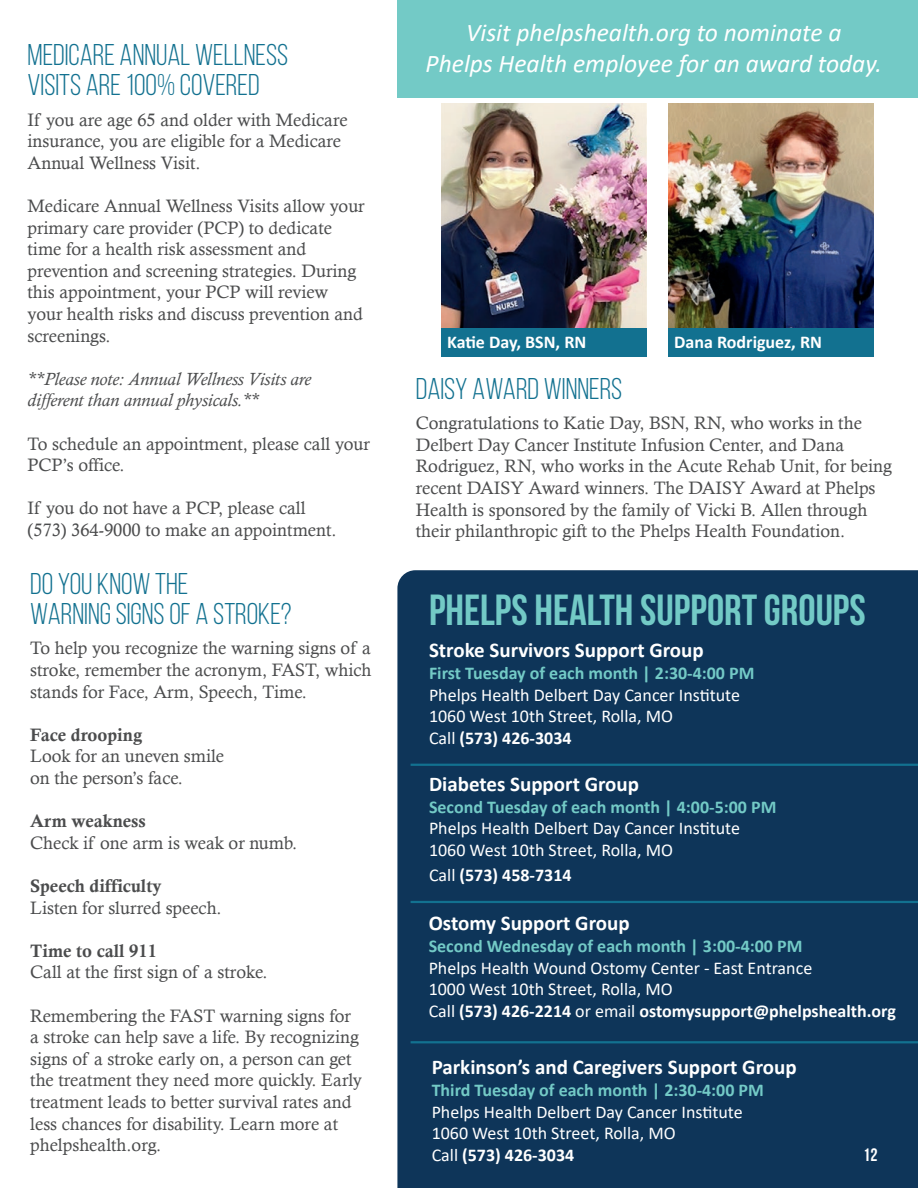
<style>
.page{position:relative;width:918px;height:1188px;background:#fff}
.page>*{position:absolute;margin:0;border:0;box-sizing:border-box;transform-origin:0 0}
.t1{font:700 43.5px "Bebas Neue";color:#73cac6}
.t2{font:30px/30px "Bebas Neue";color:#127190}
.t3{font:italic 25.5px/30.6px "Calibri";color:#fff;text-align:center}
.t4{font:700 21px "Calibri";color:#fff}
.t5{font:18px/21.6px "Calisto";color:#4b4c4d}
.t6{font:18px/21.6px "Calibri";color:#fff}
.t7{font:700 18px "Calibri";color:#73cac6}
.t8{font:italic 18px/21.6px "Calisto";color:#4b4c4d}
.t9{font:18px "Calis MT Bol";color:#4b4c4d}
.t10{font:700 18px "Calibri";color:#fff}
.t11{font:700 18px "Bebas Neue";color:#fff}
.s1{font-weight:700}
.s2{font-weight:400}
</style>
<div class="page">
<hr style="left:0;top:459px;width:1px;height:729px;background:#73cac6">
<div style="left:397px;top:570px;width:521px;height:618px;background:#0e3559"></div>
<hr style="left:411px;top:764px;width:507px;height:2px;background:#127190">
<hr style="left:411px;top:901px;width:507px;height:2px;background:#127190">
<div style="left:397px;top:0;width:521px;height:97px;background:#73cac6"></div>
<hr style="left:411px;top:1041px;width:507px;height:2px;background:#127190">
<img style="left:668px;top:104px;width:206px;height:225px">
<img style="left:441px;top:104px;width:206px;height:225px">
<div style="left:441px;top:329px;width:206px;height:28px;background:#127190"></div>
<div style="left:668px;top:329px;width:206px;height:28px;background:#127190"></div>
<h2 class="t2" style="left:28px;top:40px;width:262px">MEDICARE ANNUAL WELLNESS<br>VISITS ARE 100% COVERED</h2>
<p class="t5" style="left:28px;top:109px;width:322px">If you are age 65 and older with Medicare insurance, you are eligible for a Medicare<br>Annual Wellness Visit.</p>
<p class="t5" style="left:28px;top:195px;width:339px">Medicare Annual Wellness Visits allow your primary care provider (PCP) to dedicate time for a health risk assessment and prevention and screening strategies. During this appointment, your PCP will review your health risks and discuss prevention and screenings.</p>
<p class="t8" style="left:28px;top:368px;width:285px">**Please note: Annual Wellness Visits are different than annual physicals.**</p>
<p class="t5" style="left:28px;top:433px;width:344px">To schedule an appointment, please call your<br>PCP’s office.</p>
<p class="t5" style="left:28px;top:497px;width:311px">If you do not have a PCP, please call (573) 364-9000 to make an appointment.</p>
<h2 class="t2" style="left:30px;top:568px;width:263px">DO YOU KNOW THE<br>WARNING SIGNS OF A STROKE?</h2>
<p class="t5" style="left:30px;top:637px;width:343px;text-align:justify">To help you recognize the warning signs of a stroke, remember the acronym, FAST, which stands for Face, Arm, Speech, Time.</p>
<p class="t9" style="left:30px;top:724px;width:113px">Face drooping</p>
<p class="t5" style="left:30px;top:745px;width:195px">Look for an uneven smile on the person’s face.</p>
<p class="t9" style="left:30px;top:811px;width:117px">Arm weakness</p>
<p class="t5" style="left:30px;top:832px;width:268px">Check if one arm is weak or numb.</p>
<p class="t9" style="left:30px;top:876px;width:133px">Speech difficulty</p>
<p class="t5" style="left:30px;top:897px;width:193px">Listen for slurred speech.</p>
<p class="t9" style="left:30px;top:940px;width:128px">Time to call 911</p>
<p class="t5" style="left:30px;top:961px;width:239px">Call at the first sign of a stroke.</p>
<p class="t5" style="left:30px;top:1005px;width:333px">Remembering the FAST warning signs for a stroke can help save a life. By recognizing signs of a stroke early on, a person can get the treatment they need more quickly. Early treatment leads to better survival rates and less chances for disability. Learn more at phelpshealth.org.</p>
<h3 class="t3" style="left:426px;top:16px;width:458px">Visit phelpshealth.org to nominate a<br>Phelps Health employee for an award today.</h3>
<p class="t10" style="left:447px;top:330px;width:141px">Katie Day, BSN, RN</p>
<p class="t10" style="left:674px;top:330px;width:149px">Dana Rodriguez, RN</p>
<h2 class="t2" style="left:416px;top:373px;width:208px">DAISY AWARD WINNERS</h2>
<p class="t5" style="left:416px;top:412px;width:478px">Congratulations to Katie Day, BSN, RN, who works in the Delbert Day Cancer Institute Infusion Center, and Dana Rodriguez, RN, who works in the Acute Rehab Unit, for being recent DAISY Award winners. The DAISY Award at Phelps Health is sponsored by the family of Vicki B. Allen through their philanthropic gift to the Phelps Health Foundation.</p>
<h1 class="t1" style="left:429px;top:586px;width:438px">PHELPS HEALTH SUPPORT GROUPS</h1>
<p class="t4" style="left:429px;top:636px;width:276px">Stroke Survivors Support Group</p>
<p class="t7" style="left:429px;top:660px;width:327px">First Tuesday of each month | 2:30-4:00 PM</p>
<p class="t6" style="left:429px;top:683px;width:313px">Phelps Health Delbert Day Cancer Institute<br>1060 West 10th Street, Rolla, MO<br>Call <span class="s1">(573) 426-3034</span></p>
<p class="t4" style="left:429px;top:769px;width:212px">Diabetes Support Group</p>
<p class="t7" style="left:429px;top:794px;width:349px">Second Tuesday of each month | 4:00-5:00 PM</p>
<p class="t6" style="left:429px;top:817px;width:313px">Phelps Health Delbert Day Cancer Institute<br>1060 West 10th Street, Rolla, MO</p>
<p class="t10" style="left:429px;top:863px;width:144px"><span class="s2">Call</span> (573) 458-7314</p>
<p class="t4" style="left:429px;top:909px;width:203px">Ostomy Support Group</p>
<p class="t7" style="left:429px;top:933px;width:375px">Second Wednesday of each month | 3:00-4:00 PM</p>
<p class="t6" style="left:429px;top:956px;width:469px">Phelps Health Wound Ostomy Center - East Entrance<br>1000 West 10th Street, Rolla, MO<br>Call <span class="s1">(573) 426-2214</span> or email <span class="s1">ostomysupport@phelpshealth.org</span></p>
<p class="t4" style="left:432px;top:1053px;width:367px">Parkinson’s and Caregivers Support Group</p>
<p class="t7" style="left:432px;top:1077px;width:334px">Third Tuesday of each month | 2:30-4:00 PM</p>
<p class="t6" style="left:432px;top:1100px;width:313px">Phelps Health Delbert Day Cancer Institute<br>1060 West 10th Street, Rolla, MO<br>Call <span class="s1">(573) 426-3034</span></p>
<p class="t11" style="left:863px;top:1145px;width:16px">12</p>
</div>
